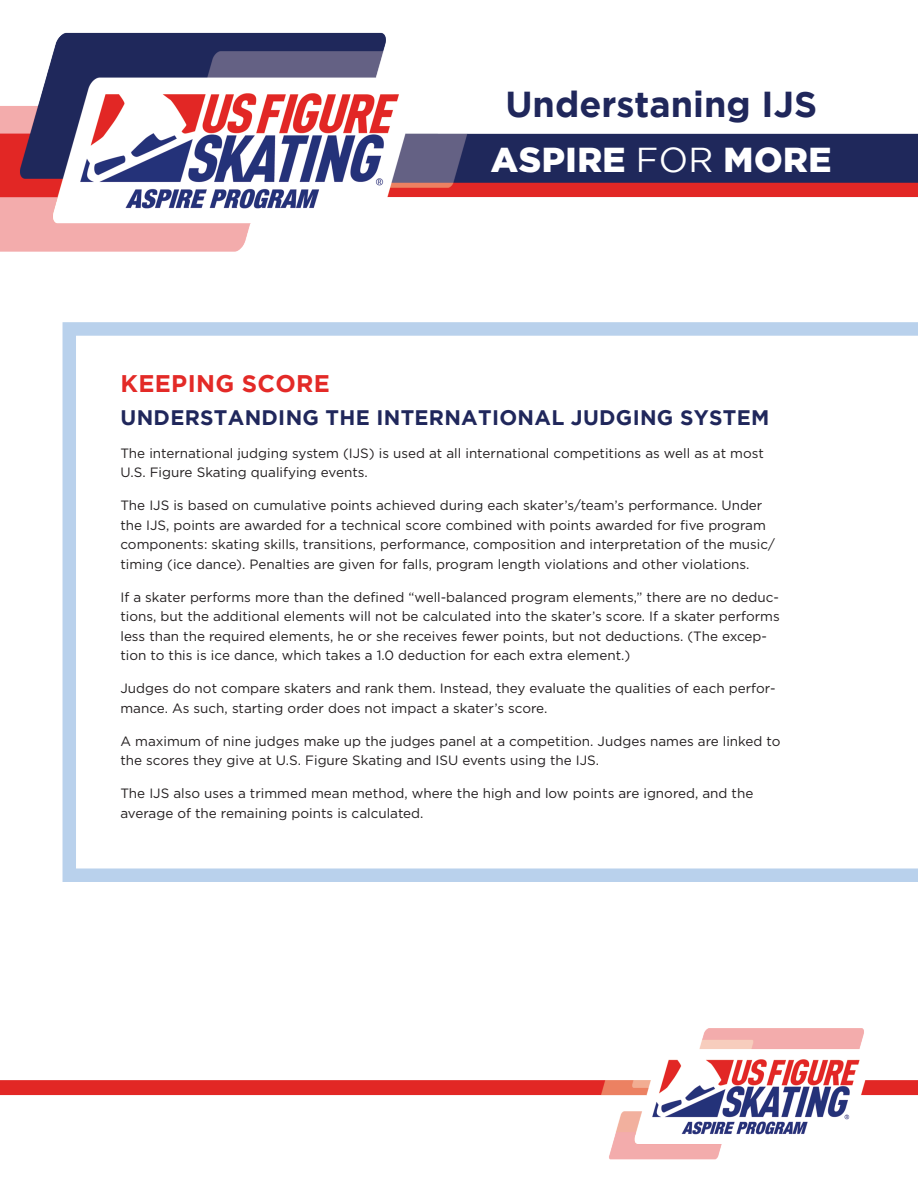
<style>
.page{position:relative;width:918px;height:1188px;background:#fff}
.page>*{position:absolute;margin:0;border:0;box-sizing:border-box;transform-origin:0 0}
.t1{font:700 36px "Gotham";color:#20275b}
.t2{font:900 34.5px "Gotham";letter-spacing:.015em;color:#fff}
.t3{font:700 24px "Gotham";letter-spacing:.015em;color:#e32a27}
.t4{font:700 21px "Gotham";letter-spacing:.015em;color:#20275b}
.t5{font:13.5px/19.5px "Gotham";color:#231f20}
.s1{font-weight:400}
</style>
<div class="page">
<img style="left:0;top:32px;width:918px;height:220px">
<svg style="left:62px;top:322px;width:856px;height:560px"></svg>
<img style="left:0;top:1028px;width:918px;height:132px">
<p class="t1" style="left:505px;top:83px;width:313px">Understaning IJS</p>
<p class="t2" style="left:491px;top:140px;width:342px">ASPIRE <span class="s1">FOR</span> MORE</p>
<p class="t3" style="left:121px;top:369px;width:211px">KEEPING SCORE</p>
<p class="t4" style="left:121px;top:405px;width:650px">UNDERSTANDING THE INTERNATIONAL JUDGING SYSTEM</p>
<p class="t5" style="left:120px;top:443px;width:645px">The international judging system (IJS) is used at all international competitions as well as at most<br>U.S. Figure Skating qualifying events.</p>
<p class="t5" style="left:120px;top:495px;width:656px">The IJS is based on cumulative points achieved during each skater’s/team’s performance. Under the IJS, points are awarded for a technical score combined with points awarded for five program components: skating skills, transitions, performance, composition and interpretation of the music/ timing (ice dance). Penalties are given for falls, program length violations and other violations.</p>
<p class="t5" style="left:120px;top:587px;width:661px">If a skater performs more than the defined “well-balanced program elements,” there are no deduc&shy;tions, but the additional elements will not be calculated into the skater’s score. If a skater performs less than the required elements, he or she receives fewer points, but not deductions. (The excep&shy;tion to this is ice dance, which takes a 1.0 deduction for each extra element.)</p>
<p class="t5" style="left:120px;top:678px;width:657px">Judges do not compare skaters and rank them. Instead, they evaluate the qualities of each perfor&shy;mance. As such, starting order does not impact a skater’s score.</p>
<p class="t5" style="left:120px;top:731px;width:662px">A maximum of nine judges make up the judges panel at a competition. Judges names are linked to the scores they give at U.S. Figure Skating and ISU events using the IJS.</p>
<p class="t5" style="left:120px;top:783px;width:634px">The IJS also uses a trimmed mean method, where the high and low points are ignored, and the average of the remaining points is calculated.</p>
</div>
